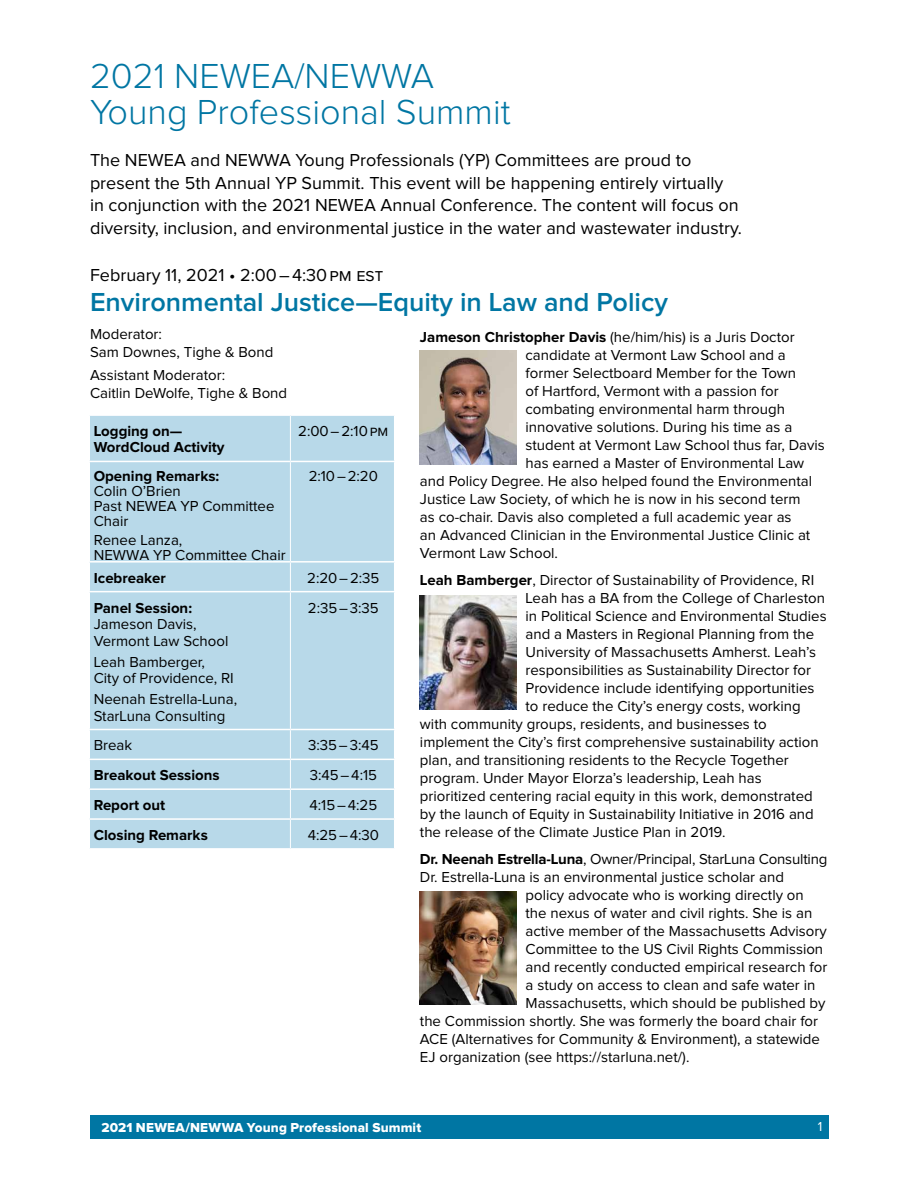
<style>
.page{position:relative;width:918px;height:1188px;background:#fff}
.page>*{position:absolute;margin:0;border:0;box-sizing:border-box;transform-origin:0 0}
.t1{font:300 36px/36px "Proxima Nova";color:#0076a3}
.t2{font:600 27px "Proxima Nova";color:#0076a3}
.t3{font:18px/22.5px "Proxima Nova";color:#000}
.t4{font:15px/15px "Proxima Nova";color:#000}
.t5{font:700 15px/16.5px "Proxima Nova";color:#000}
.t6{font:13.5px "Proxima Nova Extrabld";letter-spacing:.01em;color:#fff}
.t7{font:13.5px "Proxima Nova";color:#fff}
.s1{font-weight:700}
</style>
<div class="page">
<div style="left:90px;top:1115px;width:738px;height:24px;background:#0076a3"></div>
<div style="left:90px;top:416px;width:304px;height:432px;background:#b8d9e9"></div>
<hr style="left:88px;top:461px;width:202px;height:1px;background:#fff">
<hr style="left:290px;top:461px;width:105px;height:1px;background:#fff">
<hr style="left:88px;top:561px;width:202px;height:2px;background:#fff">
<hr style="left:290px;top:561px;width:105px;height:2px;background:#fff">
<hr style="left:88px;top:591px;width:202px;height:1px;background:#fff">
<hr style="left:290px;top:591px;width:105px;height:1px;background:#fff">
<hr style="left:88px;top:729px;width:202px;height:1px;background:#fff">
<hr style="left:290px;top:729px;width:105px;height:1px;background:#fff">
<hr style="left:88px;top:759px;width:202px;height:1px;background:#fff">
<hr style="left:290px;top:759px;width:105px;height:1px;background:#fff">
<hr style="left:88px;top:788px;width:202px;height:2px;background:#fff">
<hr style="left:290px;top:788px;width:105px;height:2px;background:#fff">
<hr style="left:88px;top:818px;width:202px;height:2px;background:#fff">
<hr style="left:290px;top:818px;width:105px;height:2px;background:#fff">
<hr style="left:290px;top:416px;width:1px;height:45px;background:#fff">
<hr style="left:290px;top:462px;width:1px;height:99px;background:#fff">
<svg style="left:290px;top:563px;width:1px;height:28px"></svg>
<hr style="left:290px;top:592px;width:1px;height:137px;background:#fff">
<svg style="left:290px;top:730px;width:1px;height:118px"></svg>
<img style="left:420px;top:351px;width:96px;height:113px">
<img style="left:420px;top:596px;width:96px;height:113px">
<img style="left:420px;top:891px;width:96px;height:114px">
<h1 class="t1" style="left:90px;top:60px;width:422px">2021 NEWEA/NEWWA<br>Young Professional Summit</h1>
<p class="t3" style="left:90px;top:150px;width:653px">The NEWEA and NEWWA Young Professionals (YP) Committees are proud to present the 5th Annual YP Summit. This event will be happening entirely virtually<br>in conjunction with the 2021 NEWEA Annual Conference. The content will focus on diversity, inclusion, and environmental justice in the water and wastewater industry.</p>
<p class="t3" style="left:90px;top:265px;width:295px">February 11, 2021 • 2:00–4:30pm est</p>
<h2 class="t2" style="left:90px;top:290px;width:580px">Environmental Justice—Equity in Law and Policy</h2>
<p class="t4" style="left:90px;top:326px;width:185px;line-height:18px">Moderator:<br>Sam Downes, Tighe &amp; Bond</p>
<p class="t4" style="left:90px;top:366px;width:199px;line-height:18px">Assistant Moderator:<br>Caitlin DeWolfe, Tighe &amp; Bond</p>
<p class="t5" style="left:94px;top:423px;width:132px">Logging on—<br>WordCloud Activity</p>
<p class="t4" style="left:298px;top:424px;width:92px">2:00–2:10pm</p>
<p class="t5" style="left:94px;top:468px;width:127px">Opening Remarks:</p>
<p class="t4" style="left:94px;top:484px;width:182px">Colin O’Brien<br>Past NEWEA YP Committee<br>Chair</p>
<p class="t4" style="left:94px;top:533px;width:194px">Renee Lanza,<br>NEWWA YP Committee Chair</p>
<p class="t4" style="left:309px;top:469px;width:71px">2:10–2:20</p>
<p class="t5" style="left:94px;top:570px;width:74px">Icebreaker</p>
<p class="t4" style="left:307px;top:571px;width:74px">2:20–2:35</p>
<p class="t5" style="left:94px;top:600px;width:100px">Panel Session:</p>
<p class="t4" style="left:94px;top:616px;width:136px;line-height:16.5px">Jameson Davis,<br>Vermont Law School</p>
<p class="t4" style="left:94px;top:654px;width:142px;line-height:16.5px">Leah Bamberger,<br>City of Providence, RI</p>
<p class="t4" style="left:94px;top:691px;width:145px;line-height:16.5px">Neenah Estrella-Luna,<br>StarLuna Consulting</p>
<p class="t4" style="left:308px;top:601px;width:72px">2:35–3:35</p>
<p class="t4" style="left:94px;top:739px;width:40px">Break</p>
<p class="t4" style="left:308px;top:739px;width:72px">3:35–3:45</p>
<p class="t5" style="left:94px;top:768px;width:127px">Breakout Sessions</p>
<p class="t4" style="left:310px;top:768px;width:69px">3:45–4:15</p>
<p class="t5" style="left:94px;top:797px;width:73px">Report out</p>
<p class="t4" style="left:310px;top:798px;width:69px">4:15–4:25</p>
<p class="t5" style="left:94px;top:827px;width:116px">Closing Remarks</p>
<p class="t4" style="left:308px;top:828px;width:73px">4:25–4:30</p>
<p class="t4" style="left:420px;top:330px;width:376px"><span class="s1">Jameson Christopher Davis</span> (he/him/his) is a Juris Doctor</p>
<p class="t4" style="left:526px;top:348px;width:262px">candidate at Vermont Law School and a</p>
<p class="t4" style="left:526px;top:366px;width:272px">former Selectboard Member for the Town</p>
<p class="t4" style="left:526px;top:384px;width:255px">of Hartford, Vermont with a passion for</p>
<p class="t4" style="left:526px;top:402px;width:261px">combating environmental harm through</p>
<p class="t4" style="left:526px;top:420px;width:268px">innovative solutions. During his time as a</p>
<p class="t4" style="left:526px;top:438px;width:301px">student at Vermont Law School thus far, Davis</p>
<p class="t4" style="left:526px;top:456px;width:280px">has earned a Master of Environmental Law</p>
<p class="t4" style="left:420px;top:474px;width:394px">and Policy Degree. He also helped found the Environmental</p>
<p class="t4" style="left:420px;top:492px;width:382px">Justice Law Society, of which he is now in his second term</p>
<p class="t4" style="left:420px;top:510px;width:373px">as co-chair. Davis also completed a full academic year as</p>
<p class="t4" style="left:420px;top:528px;width:392px">an Advanced Clinician in the Environmental Justice Clinic at</p>
<p class="t4" style="left:420px;top:546px;width:140px">Vermont Law School.</p>
<p class="t4" style="left:420px;top:573px;width:396px"><span class="s1">Leah Bamberger</span>, Director of Sustainability of Providence, RI</p>
<p class="t4" style="left:526px;top:591px;width:301px">Leah has a BA from the College of Charleston</p>
<p class="t4" style="left:526px;top:609px;width:303px">in Political Science and Environmental Studies</p>
<p class="t4" style="left:526px;top:627px;width:290px">and a Masters in Regional Planning from the</p>
<p class="t4" style="left:526px;top:645px;width:292px">University of Massachusetts Amherst. Leah’s</p>
<p class="t4" style="left:526px;top:663px;width:287px">responsibilities as Sustainability Director for</p>
<p class="t4" style="left:526px;top:681px;width:290px">Providence include identifying opportunities</p>
<p class="t4" style="left:526px;top:699px;width:277px">to reduce the City’s energy costs, working</p>
<p class="t4" style="left:420px;top:717px;width:348px">with community groups, residents, and businesses to</p>
<p class="t4" style="left:420px;top:735px;width:400px">implement the City’s first comprehensive sustainability action</p>
<p class="t4" style="left:420px;top:753px;width:370px">plan, and transitioning residents to the Recycle Together</p>
<p class="t4" style="left:420px;top:771px;width:343px">program. Under Mayor Elorza’s leadership, Leah has</p>
<p class="t4" style="left:420px;top:789px;width:394px">prioritized centering racial equity in this work, demonstrated</p>
<p class="t4" style="left:420px;top:807px;width:395px">by the launch of Equity in Sustainability Initiative in 2016 and</p>
<p class="t4" style="left:420px;top:825px;width:307px">the release of the Climate Justice Plan in 2019.</p>
<p class="t4" style="left:420px;top:852px;width:409px"><span class="s1">Dr. Neenah Estrella-Luna</span>, Owner/Principal, StarLuna Consulting</p>
<p class="t4" style="left:420px;top:870px;width:365px">Dr. Estrella-Luna is an environmental justice scholar and</p>
<p class="t4" style="left:526px;top:888px;width:280px">policy advocate who is working directly on</p>
<p class="t4" style="left:526px;top:906px;width:288px">the nexus of water and civil rights. She is an</p>
<p class="t4" style="left:526px;top:924px;width:303px">active member of the Massachusetts Advisory</p>
<p class="t4" style="left:526px;top:942px;width:299px">Committee to the US Civil Rights Commission</p>
<p class="t4" style="left:526px;top:960px;width:303px">and recently conducted empirical research for</p>
<p class="t4" style="left:526px;top:978px;width:291px">a study on access to clean and safe water in</p>
<p class="t4" style="left:526px;top:996px;width:302px">Massachusetts, which should be published by</p>
<p class="t4" style="left:420px;top:1014px;width:400px">the Commission shortly. She was formerly the board chair for</p>
<p class="t4" style="left:420px;top:1032px;width:402px">ACE (Alternatives for Community &amp; Environment), a statewide</p>
<p class="t4" style="left:420px;top:1050px;width:271px">EJ organization (see https://starluna.net/).</p>
<p class="t6" style="left:101px;top:1121px;width:321px">2021 NEWEA/NEWWA Young Professional Summit</p>
<p class="t7" style="left:818px;top:1120px;width:6px">1</p>
</div>
